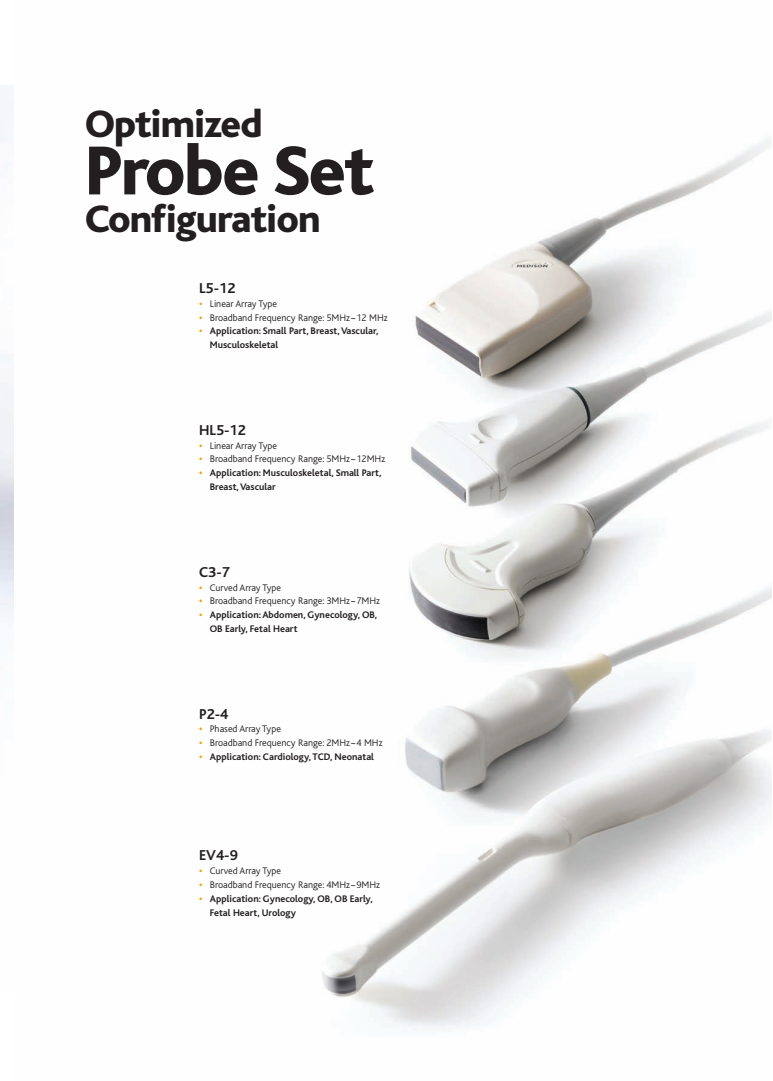
<style>
.page{position:relative;width:773px;height:1081px;background:#fff}
.page>*{position:absolute;margin:0;border:0;box-sizing:border-box;transform-origin:0 0}
.t1{font:800 72.5px "Bliss";letter-spacing:-.025em;color:#231f20}
.t2{font:800 40px "Bliss";letter-spacing:-.025em;color:#231f20}
.t3{font:700 15px "Bliss";color:#231f20}
.t4{font:300 10px "Bliss";color:#231f20}
.t5{font:700 10px/13.8px "Bliss";color:#231f20}
.s1{font-weight:800;color:#f6a01b}
</style>
<div class="page">
<img style="left:322px;top:137px;width:449px;height:893px">
<h2 class="t2" style="left:85px;top:103px;width:179px">Optimized</h2>
<h1 class="t1" style="left:85px;top:133px;width:290px">Probe Set</h1>
<h2 class="t2" style="left:85px;top:198px;width:237px">Configuration</h2>
<h3 class="t3" style="left:199px;top:280px;width:38px">L5-12</h3>
<p class="t4" style="left:199px;top:298px;width:79px"><span class="s1">•</span> Linear Array Type</p>
<p class="t4" style="left:199px;top:312px;width:190px"><span class="s1">•</span> Broadband Frequency Range: 5MHz~12 MHz</p>
<p class="t5" style="left:210px;top:324px;width:170px;text-indent:-11px"><span class="s1">•</span> Application: Small Part, Breast, Vascular,<br>Musculoskeletal</p>
<h3 class="t3" style="left:199px;top:422px;width:48px">HL5-12</h3>
<p class="t4" style="left:199px;top:440px;width:79px"><span class="s1">•</span> Linear Array Type</p>
<p class="t4" style="left:199px;top:454px;width:187px"><span class="s1">•</span> Broadband Frequency Range: 5MHz~12MHz</p>
<p class="t5" style="left:210px;top:466px;width:173px;text-indent:-11px"><span class="s1">•</span> Application: Musculoskeletal, Small Part,<br>Breast, Vascular</p>
<h3 class="t3" style="left:199px;top:564px;width:32px">C3-7</h3>
<p class="t4" style="left:199px;top:582px;width:83px"><span class="s1">•</span> Curved Array Type</p>
<p class="t4" style="left:199px;top:596px;width:182px"><span class="s1">•</span> Broadband Frequency Range: 3MHz~7MHz</p>
<p class="t5" style="left:210px;top:608px;width:169px;text-indent:-11px"><span class="s1">•</span> Application: Abdomen, Gynecology, OB,<br>OB Early, Fetal Heart</p>
<h3 class="t3" style="left:199px;top:706px;width:31px">P2-4</h3>
<p class="t4" style="left:199px;top:724px;width:83px"><span class="s1">•</span> Phased Array Type</p>
<p class="t4" style="left:199px;top:737px;width:185px"><span class="s1">•</span> Broadband Frequency Range: 2MHz~4 MHz</p>
<p class="t5" style="left:199px;top:750px;width:176px"><span class="s1">•</span> Application: Cardiology, TCD, Neonatal</p>
<h3 class="t3" style="left:199px;top:848px;width:40px">EV4-9</h3>
<p class="t4" style="left:199px;top:865px;width:83px"><span class="s1">•</span> Curved Array Type</p>
<p class="t4" style="left:199px;top:879px;width:182px"><span class="s1">•</span> Broadband Frequency Range: 4MHz~9MHz</p>
<p class="t5" style="left:210px;top:892px;width:164px;text-indent:-11px"><span class="s1">•</span> Application: Gynecology, OB, OB Early,<br>Fetal Heart, Urology</p>
</div>
